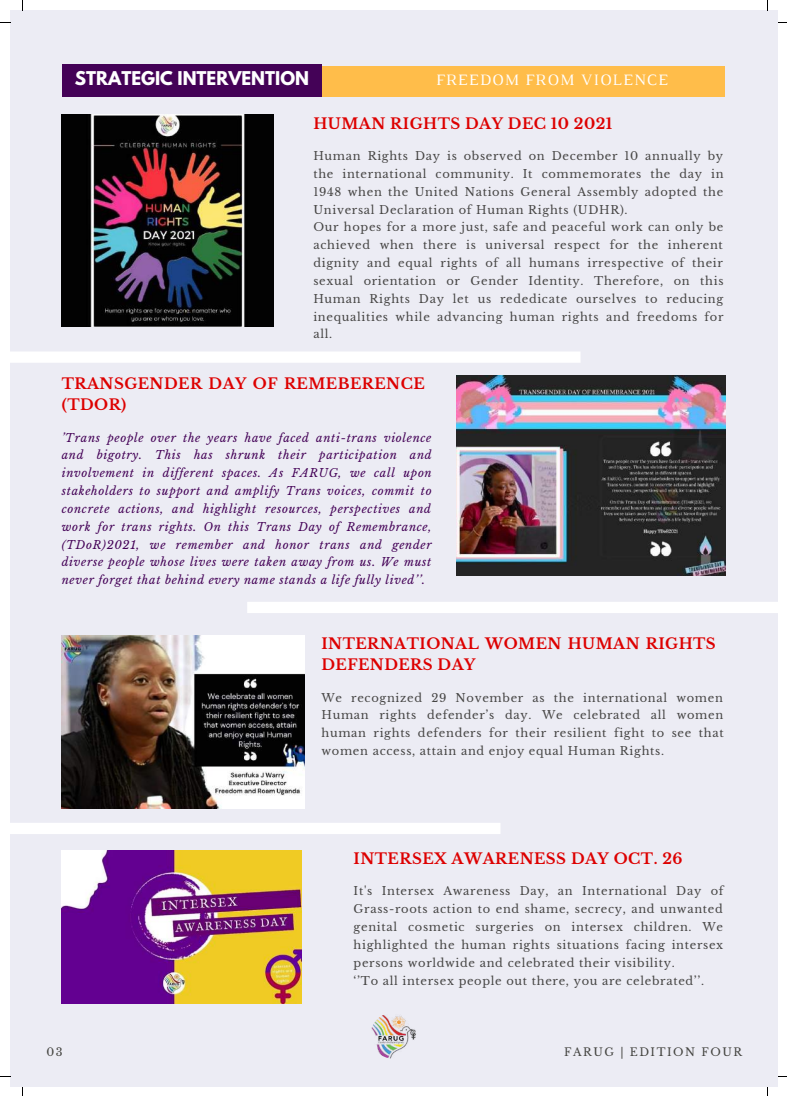
<style>
.page{position:relative;width:787px;height:1096px;background:#fff}
.page>*{position:absolute;margin:0;border:0;box-sizing:border-box;transform-origin:0 0}
.t1{font:700 16.75px "League Spartan";color:#fff}
.t2{font:16.12px "Luthier";letter-spacing:.06em;color:#fff}
.t3{font:700 14.88px/20.6px "Libre Baskerville";letter-spacing:.03em;color:#d00}
.t4{font:11.38px/17.9px "Libre Baskerville";letter-spacing:.06em;color:#464544}
.t5{font:italic 11.38px/17.9px "Libre Baskerville";letter-spacing:.06em;color:#440257;text-align:justify}
.t6{font:11px "Libre Baskerville";letter-spacing:.14em;color:#444440}
</style>
<div class="page">
<div style="left:10px;top:10px;width:768px;height:1076px;background:#ececf4"></div>
<div style="left:62px;top:66px;width:662px;height:30px;background:#ffbd4a"></div>
<div style="left:62px;top:64px;width:260px;height:33px;background:#440257"></div>
<img style="left:370px;top:1012px;width:46px;height:46px;border-radius:50%">
<div style="left:10px;top:351px;width:570px;height:12px;background:#fff"></div>
<img style="left:62px;top:636px;width:242px;height:172px">
<img style="left:62px;top:115px;width:211px;height:211px">
<div style="left:247px;top:601px;width:531px;height:12px;background:#fff"></div>
<img style="left:457px;top:376px;width:268px;height:200px">
<div style="left:10px;top:822px;width:490px;height:12px;background:#fff"></div>
<img style="left:62px;top:850px;width:239px;height:153px">
<h1 class="t1" style="left:75px;top:70px;width:236px">STRATEGIC INTERVENTION</h1>
<h2 class="t2" style="left:436px;top:74px;width:234px">FREEDOM FROM VIOLENCE</h2>
<h3 class="t3" style="left:313px;top:113px;width:300px">HUMAN RIGHTS DAY DEC 10 2021</h3>
<p class="t4" style="left:313px;top:147px;width:412px">Human Rights Day is observed on December 10 annually by the international community. It commemorates the day in 1948 when the United Nations General Assembly adopted the Universal Declaration of Human Rights (UDHR).<br>Our hopes for a more just, safe and peaceful work can only be achieved when there is universal respect for the inherent dignity and equal rights of all humans irrespective of their sexual orientation or Gender Identity. Therefore, on this Human Rights Day let us rededicate ourselves to reducing inequalities while advancing human rights and freedoms for all.</p>
<h3 class="t3" style="left:62px;top:374px;width:364px">TRANSGENDER DAY OF REMEBERENCE (TDOR)</h3>
<p class="t5" style="left:62px;top:428px;width:371px">’Trans people over the years have faced anti-trans violence and bigotry. This has shrunk their participation and involvement in different spaces. As FARUG, we call upon stakeholders to support and amplify Trans voices, commit to concrete actions, and highlight resources, perspectives and work for trans rights. On this Trans Day of Remembrance, (TDoR)2021, we remember and honor trans and gender diverse people whose lives were taken away from us. We must never forget that behind every name stands a life fully lived’’.</p>
<h3 class="t3" style="left:321px;top:634px;width:396px">INTERNATIONAL WOMEN HUMAN RIGHTS<br>DEFENDERS DAY</h3>
<p class="t4" style="left:321px;top:688px;width:404px;text-align:justify">We recognized 29 November as the international women Human rights defender’s day. We celebrated all women human rights defenders for their resilient fight to see that women access, attain and enjoy equal Human Rights.</p>
<h3 class="t3" style="left:354px;top:848px;width:330px">INTERSEX AWARENESS DAY OCT. 26</h3>
<p class="t4" style="left:354px;top:882px;width:371px">It's Intersex Awareness Day, an International Day of Grass-roots action to end shame, secrecy, and unwanted genital cosmetic surgeries on intersex children. We highlighted the human rights situations facing intersex persons worldwide and celebrated their visibility.<br>‘’To all intersex people out there, you are celebrated’’.</p>
<p class="t6" style="left:46px;top:1045px;width:18px">03</p>
<p class="t6" style="left:564px;top:1045px;width:179px">FARUG | EDITION FOUR</p>
</div>
